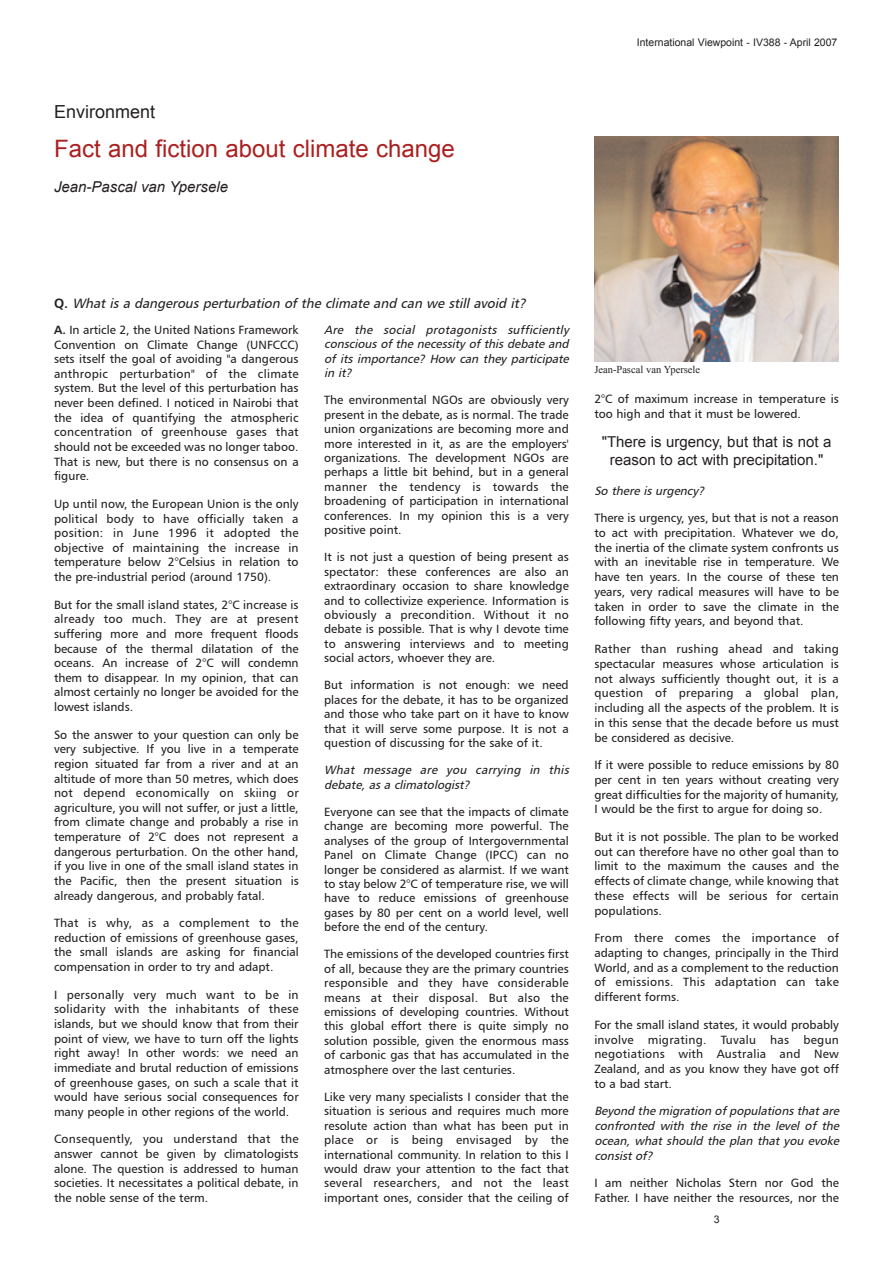
<style>
.page{position:relative;width:893px;height:1263px;background:#fff}
.page>*{position:absolute;margin:0;border:0;box-sizing:border-box;transform-origin:0 0}
.t1{font:24px "Arial";color:#ab2020}
.t2{font:18px "Arial";color:#231f20}
.t3{font:15px/18.3px "Arial";color:#231f20;text-align:center}
.t4{font:italic 15px "Arial";color:#231f20}
.t5{font:italic 13.5px "Humanist 777 BT Roman B";color:#231f20}
.t6{font:12px/14.7px "Humanist 777 BT Roman B";color:#231f20;text-align:justify}
.t7{font:italic 12px/14.4px "Humanist 777 BT Roman B";color:#231f20;text-align:justify}
.t8{font:10.5px "Arial";color:#231f20}
.t9{font:10.5px "Times New Roman";color:#231f20}
.s1{font-family:"Humanist 777 BT Bold B";font-style:normal}
.s2{font-family:"Humanist 777 BT Bold B"}
</style>
<div class="page">
<img style="left:594px;top:136px;width:245px;height:225px">
<h2 class="t2" style="left:54px;top:102px;width:103px">Environment</h2>
<h1 class="t1" style="left:54px;top:135px;width:402px">Fact and fiction about climate change</h1>
<p class="t4" style="left:54px;top:178px;width:175px">Jean-Pascal van Ypersele</p>
<p class="t8" style="left:637px;top:37px;width:202px">International Viewpoint - IV388 - April 2007</p>
<p class="t5" style="left:54px;top:295px;width:477px"><span class="s1">Q .</span> Whatisa dangerousperturbation ofthe climate and can we stillavoid it?</p>
<p class="t6" style="left:54px;top:322px;width:246px"><span class="s2">A.</span> In article 2, the United Nations Framework Convention on Climate Change (UNFCCC) sets itself the goal of avoiding "a dangerous anthropic perturbation" of the climate system. But the level of this perturbation has never been defined. I noticed in Nairobi that the idea of quantifying the atmospheric concentration of greenhouse gases that should not be exceeded was no longer taboo.<br>That is new, but there is no consensus on a figure.</p>
<p class="t6" style="left:54px;top:496px;width:246px">Up until now, the European Union is the only political body to have officially taken a position: in June 1996 it adopted the objective of maintaining the increase in temperature below 2°Celsius in relation to the pre-industrial period (around 1750).</p>
<p class="t6" style="left:54px;top:597px;width:246px">But for the small island states, 2°C increase is already too much. They are at present suffering more and more frequent floods because of the thermal dilatation of the oceans. An increase of 2°C will condemn them to disappear. In my opinion, that can almost certainly no longer be avoided for the lowest islands.</p>
<p class="t6" style="left:54px;top:727px;width:246px">So the answer to your question can only be very subjective. If you live in a temperate region situated far from a river and at an altitude of more than 50 metres, which does not depend economically on skiing or agriculture, you will not suffer, or just a little, from climate change and probably a rise in temperature of 2°C does not represent a dangerous perturbation. On the other hand, if you live in one of the small island states in the Pacific, then the present situation is already dangerous, and probably fatal.</p>
<p class="t6" style="left:54px;top:915px;width:246px">That is why, as a complement to the reduction of emissions of greenhouse gases, the small islands are asking for financial compensation in order to try and adapt.</p>
<p class="t6" style="left:54px;top:987px;width:246px">I personally very much want to be in solidarity with the inhabitants of these islands, but we should know that from their point of view, we have to turn off the lights right away! In other words: we need an immediate and brutal reduction of emissions of greenhouse gases, on such a scale that it would have serious social consequences for many people in other regions of the world.</p>
<p class="t6" style="left:54px;top:1131px;width:246px">Consequently, you understand that the answer cannot be given by climatologists alone. The question is addressed to human societies. It necessitates a political debate, in the noble sense of the term.</p>
<p class="t7" style="left:324px;top:322px;width:249px">Are the social protagonists sufficiently consciousofthe necessity ofthisdebate and of its importance? How can they participate in it?</p>
<p class="t6" style="left:324px;top:393px;width:246px">The environmental NGOs are obviously very present in the debate, as is normal. The trade union organizations are becoming more and more interested in it, as are the employers' organizations. The development NGOs are perhaps a little bit behind, but in a general manner the tendency is towards the broadening of participation in international conferences. In my opinion this is a very positive point.</p>
<p class="t6" style="left:324px;top:550px;width:246px">It is not just a question of being present as spectator: these conferences are also an extraordinary occasion to share knowledge and to collectivize experience. Information is obviously a precondition. Without it no debate is possible. That is why I devote time to answering interviews and to meeting social actors, whoever they are.</p>
<p class="t6" style="left:324px;top:678px;width:246px">But information is not enough: we need places for the debate, it has to be organized and those who take part on it have to know that it will serve some purpose. It is not a question of discussing for the sake of it.</p>
<p class="t7" style="left:324px;top:763px;width:249px">What message are you carrying in this debate,asa climatologist?</p>
<p class="t6" style="left:324px;top:804px;width:246px">Everyone can see that the impacts of climate change are becoming more powerful. The analyses of the group of Intergovernmental Panel on Climate Change (IPCC) can no longer be considered as alarmist. If we want to stay below 2°C of temperature rise, we will have to reduce emissions of greenhouse gases by 80 per cent on a world level, well before the end of the century.</p>
<p class="t6" style="left:324px;top:947px;width:246px">The emissions of the developed countries first of all, because they are the primary countries responsible and they have considerable means at their disposal. But also the emissions of developing countries. Without this global effort there is quite simply no solution possible, given the enormous mass of carbonic gas that has accumulated in the atmosphere over the last centuries.</p>
<p class="t6" style="left:324px;top:1089px;width:246px">Like very many specialists I consider that the situation is serious and requires much more resolute action than what has been put in place or is being envisaged by the international community. In relation to this I would draw your attention to the fact that several researchers, and not the least important ones, consider that the ceiling of</p>
<p class="t9" style="left:594px;top:364px;width:107px">Jean-Pascal van Ypersele</p>
<p class="t6" style="left:594px;top:391px;width:246px">2°C of maximum increase in temperature is too high and that it must be lowered.</p>
<p class="t3" style="left:602px;top:433px;width:231px">"There is urgency, but that is not a reason to act with precipitation."</p>
<p class="t7" style="left:594px;top:483px;width:115px">So there isurgency?</p>
<p class="t6" style="left:594px;top:510px;width:246px">There is urgency, yes, but that is not a reason to act with precipitation. Whatever we do, the inertia of the climate system confronts us with an inevitable rise in temperature. We have ten years. In the course of these ten years, very radical measures will have to be taken in order to save the climate in the following fifty years, and beyond that.</p>
<p class="t6" style="left:594px;top:641px;width:246px">Rather than rushing ahead and taking spectacular measures whose articulation is not always sufficiently thought out, it is a question of preparing a global plan, including all the aspects of the problem. It is in this sense that the decade before us must be considered as decisive.</p>
<p class="t6" style="left:594px;top:757px;width:246px">If it were possible to reduce emissions by 80 per cent in ten years without creating very great difficulties for the majority of humanity, I would be the first to argue for doing so.</p>
<p class="t6" style="left:594px;top:829px;width:246px">But it is not possible. The plan to be worked out can therefore have no other goal than to limit to the maximum the causes and the effects of climate change, while knowing that these effects will be serious for certain populations.</p>
<p class="t6" style="left:594px;top:930px;width:246px">From there comes the importance of adapting to changes, principally in the Third World, and as a complement to the reduction of emissions. This adaptation can take different forms.</p>
<p class="t6" style="left:594px;top:1017px;width:246px">For the small island states, it would probably involve migrating. Tuvalu has begun negotiations with Australia and New Zealand, and as you know they have got off to a bad start.</p>
<p class="t7" style="left:594px;top:1103px;width:249px">Beyond the migration ofpopulationsthatare confronted with the rise in the level of the ocean, what should the plan that you evoke consistof?</p>
<p class="t6" style="left:594px;top:1175px;width:246px">I am neither Nicholas Stern nor God the<br>Father. I have neither the resources, nor the</p>
<p class="t8" style="left:714px;top:1213px;width:7px">3</p>
</div>
